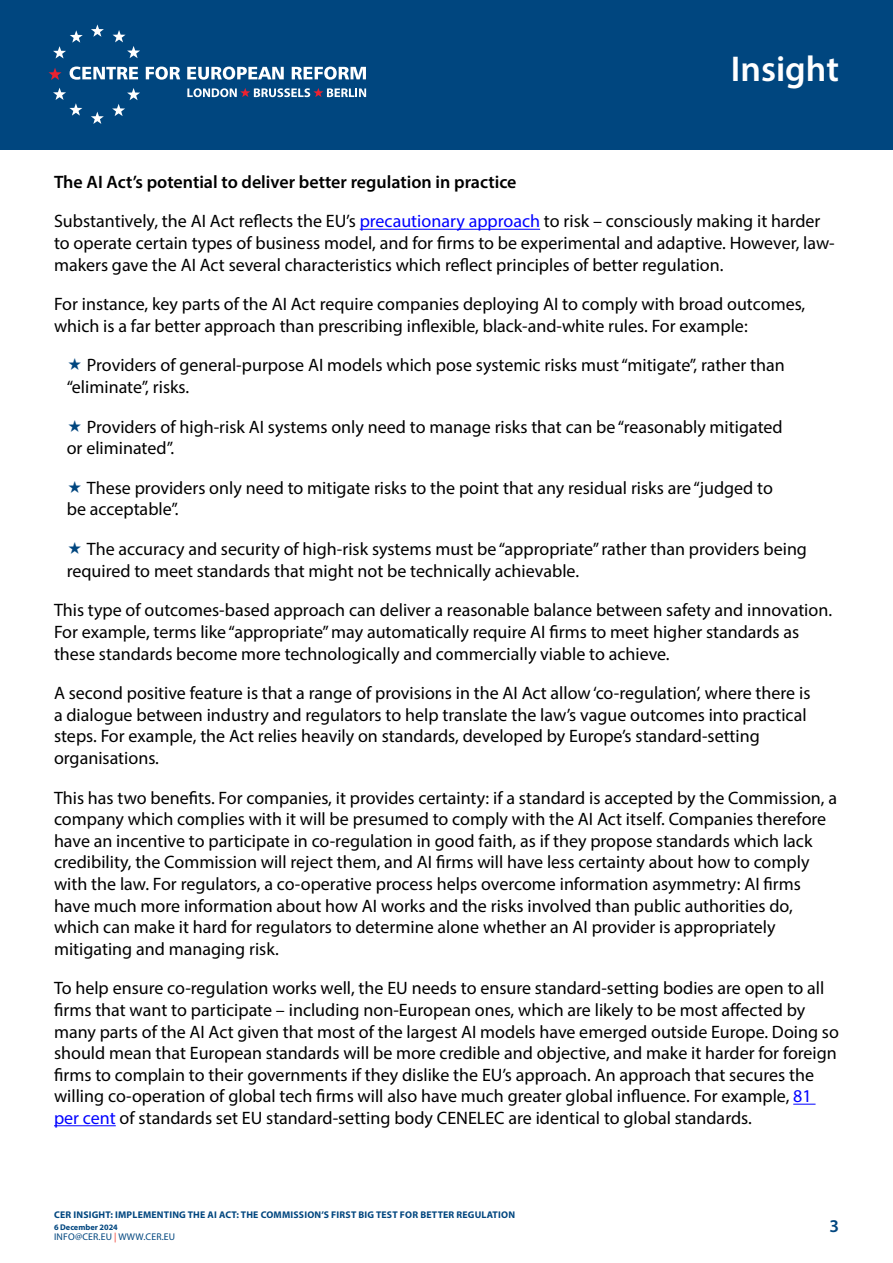
<style>
.page{position:relative;width:893px;height:1263px;background:#fff}
.page>*{position:absolute;margin:0;border:0;box-sizing:border-box;transform-origin:0 0}
.t1{font:600 36px "Myriad Pro";color:#fff}
.t2{font:18px/21.6px "Myriad Pro";color:#000}
.t3{font:600 18px "Myriad Pro";color:#000}
.t4{font:600 18px "Myriad Pro";color:#00467f}
.t5{font:700 9.75px "Myriad Pro";letter-spacing:.02em;color:#00467f}
.t6{font:9.75px "Myriad Pro";letter-spacing:.02em;color:#00467f}
.t7{font:700 8.25px "Myriad Pro";color:#00467f}
.s1{color:#00f}
.s2{color:#ee3124}
</style>
<div class="page">
<div style="left:0;top:0;width:893px;height:150px;background:#00467f"></div>
<svg style="left:91px;top:24px;width:13px;height:13px"></svg>
<svg style="left:113px;top:30px;width:27px;height:28px"></svg>
<svg style="left:112px;top:88px;width:28px;height:28px"></svg>
<svg style="left:91px;top:112px;width:13px;height:12px"></svg>
<svg style="left:53px;top:88px;width:29px;height:28px"></svg>
<svg style="left:53px;top:30px;width:30px;height:28px"></svg>
<svg style="left:49px;top:68px;width:13px;height:12px"></svg>
<svg style="left:70px;top:67px;width:68px;height:13px"></svg>
<svg style="left:146px;top:67px;width:34px;height:13px"></svg>
<svg style="left:187px;top:67px;width:97px;height:13px"></svg>
<svg style="left:292px;top:67px;width:74px;height:13px"></svg>
<svg style="left:187px;top:88px;width:179px;height:9px"></svg>
<hr style="left:360px;top:229px;width:180px;height:1px;background:#00f">
<svg style="left:793px;top:1104px;width:22px;height:1px"></svg>
<hr style="left:54px;top:1125px;width:62px;height:1px;background:#00f">
<h1 class="t1" style="left:731px;top:46px;width:110px">Insight</h1>
<p class="t3" style="left:54px;top:170px;width:464px">The AI Act’s potential to deliver better regulation in practice</p>
<p class="t2" style="left:54px;top:210px;width:782px">Substantively, the AI Act reflects the EU’s <span class="s1">precautionary approach</span> to risk – consciously making it harder to operate certain types of business model, and for firms to be experimental and adaptive. However, law&shy;makers gave the AI Act several characteristics which reflect principles of better regulation.</p>
<p class="t2" style="left:54px;top:293px;width:753px">For instance, key parts of the AI Act require companies deploying AI to comply with broad outcomes, which is a far better approach than prescribing inflexible, black-and-white rules. For example:</p>
<p class="t2" style="left:67px;top:354px;width:719px;text-indent:20px">Providers of general-purpose AI models which pose systemic risks must “mitigate”, rather than “eliminate”, risks.</p>
<p class="t2" style="left:67px;top:416px;width:717px;text-indent:20px">Providers of high-risk AI systems only need to manage risks that can be “reasonably mitigated or eliminated”.</p>
<p class="t2" style="left:67px;top:477px;width:708px;text-indent:20px">These providers only need to mitigate risks to the point that any residual risks are “judged to be acceptable”.</p>
<p class="t2" style="left:67px;top:538px;width:742px;text-indent:20px">The accuracy and security of high-risk systems must be “appropriate” rather than providers being required to meet standards that might not be technically achievable.</p>
<p class="t2" style="left:54px;top:599px;width:780px">This type of outcomes-based approach can deliver a reasonable balance between safety and innovation.<br>For example, terms like “appropriate” may automatically require AI firms to meet higher standards as these standards become more technologically and commercially viable to achieve.</p>
<p class="t2" style="left:54px;top:682px;width:758px">A second positive feature is that a range of provisions in the AI Act allow ‘co-regulation’, where there is a dialogue between industry and regulators to help translate the law’s vague outcomes into practical steps. For example, the Act relies heavily on standards, developed by Europe’s standard-setting organisations.</p>
<p class="t2" style="left:54px;top:786px;width:785px">This has two benefits. For companies, it provides certainty: if a standard is accepted by the Commission, a company which complies with it will be presumed to comply with the AI Act itself. Companies therefore have an incentive to participate in co-regulation in good faith, as if they propose standards which lack credibility, the Commission will reject them, and AI firms will have less certainty about how to comply with the law. For regulators, a co-operative process helps overcome information asymmetry: AI firms have much more information about how AI works and the risks involved than public authorities do, which can make it hard for regulators to determine alone whether an AI provider is appropriately mitigating and managing risk.</p>
<p class="t2" style="left:54px;top:977px;width:786px">To help ensure co-regulation works well, the EU needs to ensure standard-setting bodies are open to all firms that want to participate – including non-European ones, which are likely to be most affected by many parts of the AI Act given that most of the largest AI models have emerged outside Europe. Doing so should mean that European standards will be more credible and objective, and make it harder for foreign firms to complain to their governments if they dislike the EU’s approach. An approach that secures the willing co-operation of global tech firms will also have much greater global influence. For example, <span class="s1">81 per cent</span> of standards set EU standard-setting body CENELEC are identical to global standards.</p>
<p class="t5" style="left:54px;top:1208px;width:462px">CER INSIGHT: IMPLEMENTING THE AI ACT: THE COMMISSION’S FIRST BIG TEST FOR BETTER REGULATION</p>
<p class="t7" style="left:54px;top:1222px;width:65px">6 December 2024</p>
<p class="t6" style="left:54px;top:1231px;width:123px">INFO@CER.EU <span class="s2">|</span> WWW.CER.EU</p>
<p class="t4" style="left:829px;top:1215px;width:11px">3</p>
</div>
